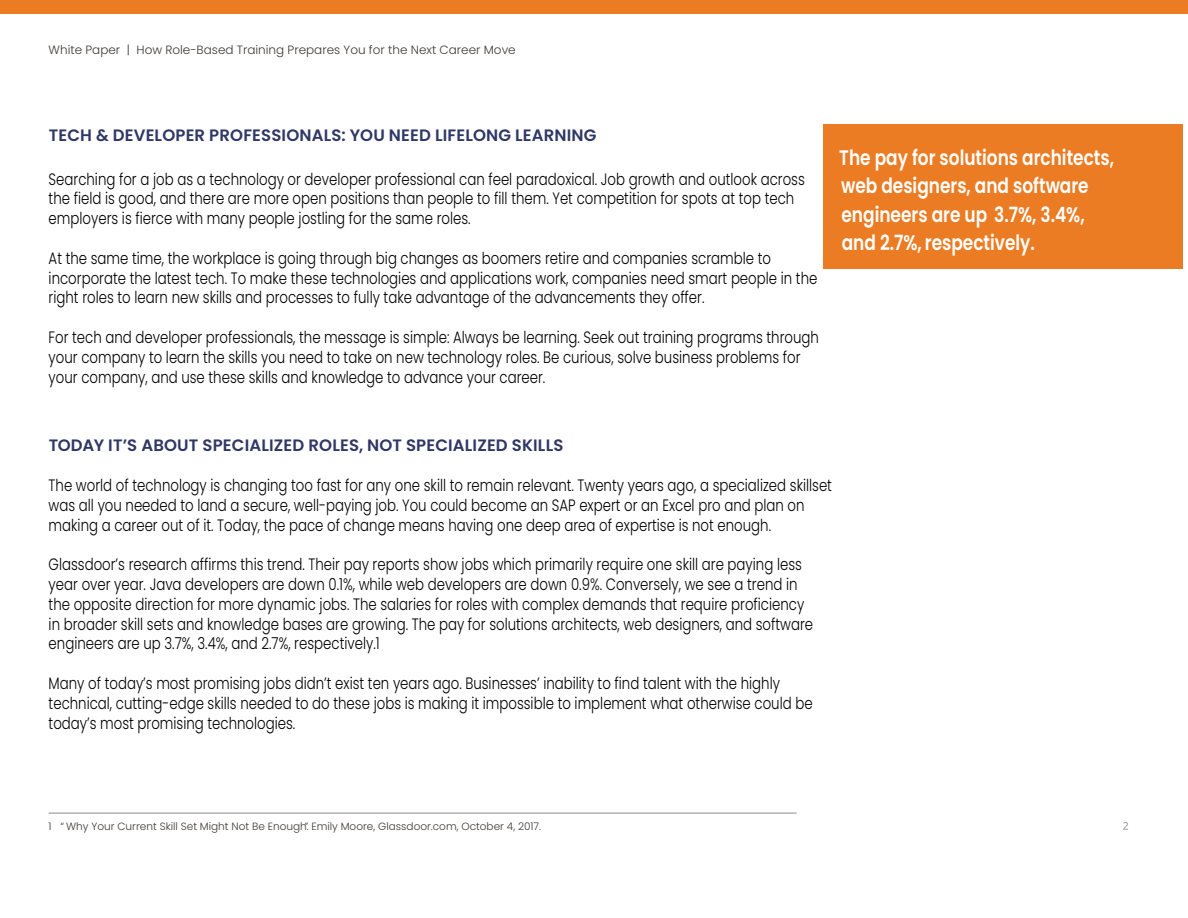
<style>
.page{position:relative;width:1188px;height:918px;background:#fff}
.page>*{position:absolute;margin:0;border:0;box-sizing:border-box;transform-origin:0 0}
.t1{font:600 21px/28.5px "Poppins";color:#fff;scale:.81 1}
.t2{font:300 16.5px/19.8px "Poppins";color:#000;scale:.81 1}
.t3{font:600 16.5px "Poppins";letter-spacing:.01em;color:#2f3766}
.t4{font:300 12px "Poppins";color:#3d3935}
.t5{font:300 10.5px "Poppins";color:#3d3935}
</style>
<div class="page">
<div style="left:0;top:0;width:1188px;height:14px;background:#eb7c23"></div>
<div style="left:824px;top:125px;width:359px;height:144px;background:#eb7c23"></div>
<hr style="left:49px;top:813px;width:748px;height:1px;background:#8a8a8a">
<svg style="left:1123px;top:822px;width:5px;height:8px"></svg>
<p class="t4" style="left:49px;top:43px;width:469px">White Paper | How Role-Based Training Prepares You for the Next Career Move</p>
<p class="t3" style="left:49px;top:125px;width:549px">TECH &amp; DEVELOPER PROFESSIONALS: YOU NEED LIFELONG LEARNING</p>
<p class="t2" style="left:49px;top:169px;width:935px">Searching for a job as a technology or developer professional can feel paradoxical. Job growth and outlook across the field is good, and there are more open positions than people to fill them. Yet competition for spots at top tech employers is fierce with many people jostling for the same roles.</p>
<p class="t2" style="left:49px;top:248px;width:951px">At the same time, the workplace is going through big changes as boomers retire and companies scramble to incorporate the latest tech. To make these technologies and applications work, companies need smart people in the right roles to learn new skills and processes to fully take advantage of the advancements they offer.</p>
<p class="t2" style="left:49px;top:327px;width:952px">For tech and developer professionals, the message is simple: Always be learning. Seek out training programs through your company to learn the skills you need to take on new technology roles. Be curious, solve business problems for your company, and use these skills and knowledge to advance your career.</p>
<p class="t1" style="left:839px;top:143px;width:341px">The pay for solutions architects, web designers, and software engineers are up 3.7%, 3.4%, and 2.7%, respectively.</p>
<p class="t3" style="left:49px;top:436px;width:516px">TODAY IT’S ABOUT SPECIALIZED ROLES, NOT SPECIALIZED SKILLS</p>
<p class="t2" style="left:49px;top:475px;width:969px">The world of technology is changing too fast for any one skill to remain relevant. Twenty years ago, a specialized skillset was all you needed to land a secure, well-paying job. You could become an SAP expert or an Excel pro and plan on making a career out of it. Today, the pace of change means having one deep area of expertise is not enough.</p>
<p class="t2" style="left:49px;top:555px;width:945px">Glassdoor’s research affirms this trend. Their pay reports show jobs which primarily require one skill are paying less year over year. Java developers are down 0.1%, while web developers are down 0.9%. Conversely, we see a trend in the opposite direction for more dynamic jobs. The salaries for roles with complex demands that require proficiency in broader skill sets and knowledge bases are growing. The pay for solutions architects, web designers, and software engineers are up 3.7%, 3.4%, and 2.7%, respectively.1</p>
<p class="t2" style="left:49px;top:673px;width:945px">Many of today’s most promising jobs didn’t exist ten years ago. Businesses’ inability to find talent with the highly technical, cutting-edge skills needed to do these jobs is making it impossible to implement what otherwise could be today’s most promising technologies.</p>
<p class="t5" style="left:49px;top:820px;width:494px">1 “ Why Your Current Skill Set Might Not Be Enough.” Emily Moore, Glassdoor.com, October 4, 2017.</p>
</div>
